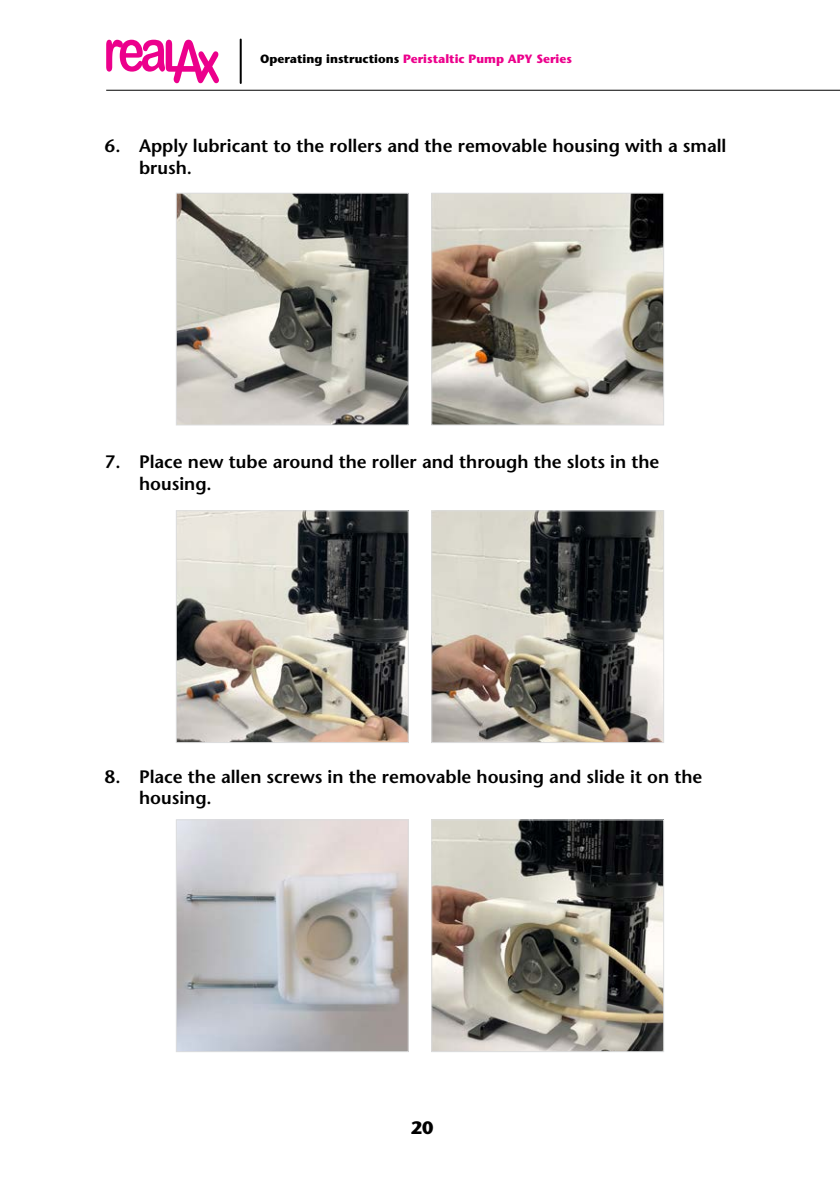
<style>
.page{position:relative;width:840px;height:1191px;background:#fff}
.page>*{position:absolute;margin:0;border:0;box-sizing:border-box;transform-origin:0 0}
.t1{font:600 18px/22px "Stone Sans Std";color:#000}
.t2{font:700 18px "Stone Sans Std";color:#000}
.t3{font:700 12px "Stone Sans Std";color:#ec008c}
.s1{color:#000}
</style>
<div class="page">
<svg style="left:106px;top:40px;width:113px;height:43px"></svg>
<hr style="left:239px;top:40px;width:2px;height:43px;background:#000">
<hr style="left:106px;top:90px;width:733px;height:1px;background:#000">
<img style="left:178px;top:195px;width:228px;height:228px">
<div style="left:176px;top:193px;width:232px;height:232px;border:1px solid #dcddde"></div>
<img style="left:433px;top:195px;width:228px;height:228px">
<div style="left:431px;top:193px;width:232px;height:232px;border:1px solid #dcddde"></div>
<img style="left:178px;top:512px;width:228px;height:229px">
<div style="left:176px;top:510px;width:232px;height:233px;border:1px solid #dcddde"></div>
<img style="left:433px;top:512px;width:228px;height:229px">
<div style="left:431px;top:510px;width:232px;height:233px;border:1px solid #dcddde"></div>
<img style="left:178px;top:821px;width:228px;height:229px">
<div style="left:176px;top:819px;width:232px;height:233px;border:1px solid #dcddde"></div>
<img style="left:433px;top:821px;width:228px;height:229px">
<div style="left:431px;top:819px;width:232px;height:233px;border:1px solid #dcddde"></div>
<p class="t3" style="left:260px;top:51px;width:313px"><span class="s1">Operating instructions</span> Peristaltic Pump APY Series</p>
<p class="t1" style="left:139px;top:135px;width:588px;text-indent:-34px">6. Apply lubricant to the rollers and the removable housing with a small brush.</p>
<p class="t1" style="left:139px;top:451px;width:521px;text-indent:-34px">7. Place new tube around the roller and through the slots in the housing.</p>
<p class="t1" style="left:139px;top:765px;width:564px;text-indent:-34px">8. Place the allen screws in the removable housing and slide it on the housing.</p>
<p class="t2" style="left:411px;top:1116px;width:24px">20</p>
</div>
